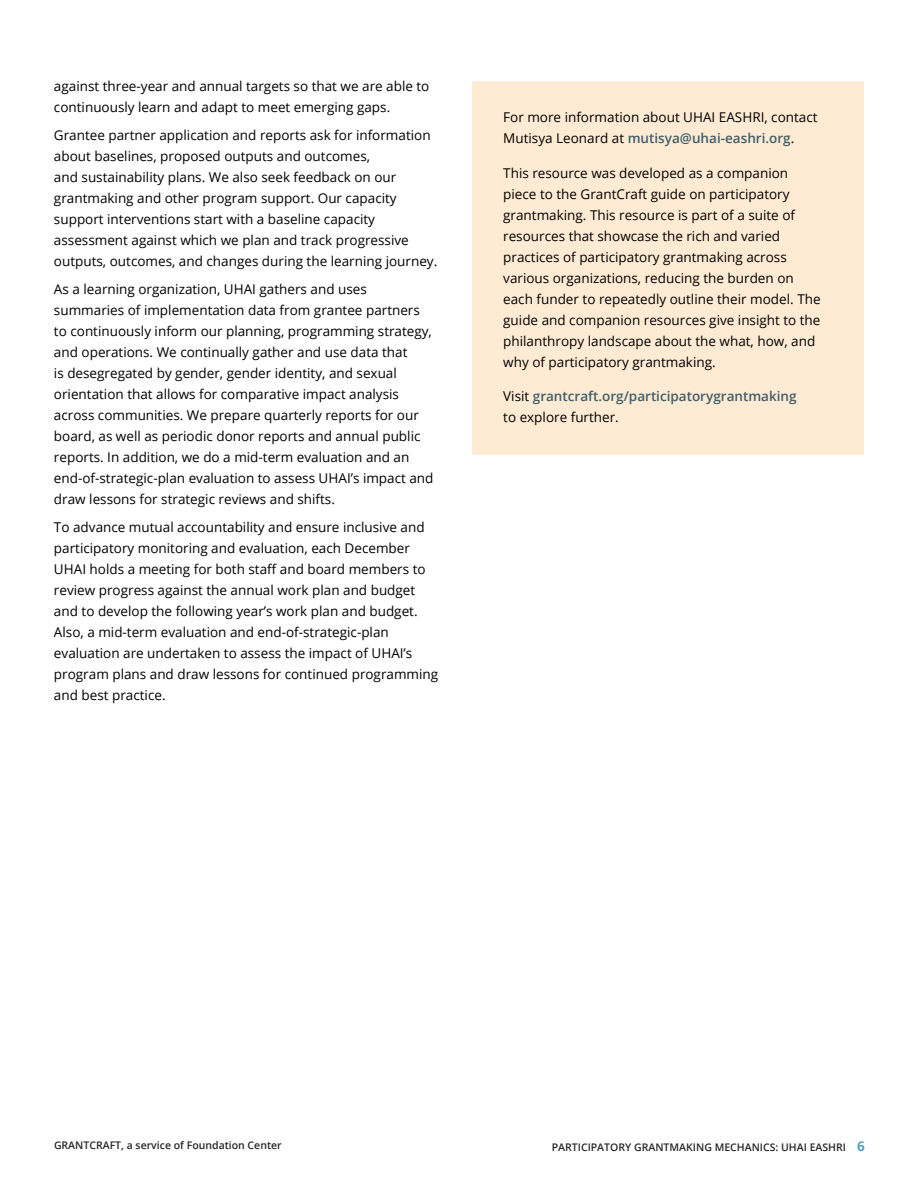
<style>
.page{position:relative;width:918px;height:1188px;background:#fff}
.page>*{position:absolute;margin:0;border:0;box-sizing:border-box;transform-origin:0 0}
.t1{font:13.5px/21px "Open Sans";color:#000}
.t2{font:600 13.5px/21px "Open Sans";color:#3f5e68}
.t3{font:600 10.5px "Open Sans";color:#262626}
.s1{font-weight:600;color:#3f5e68}
.s2{font-weight:400;color:#000}
.s3{font-weight:700;font-size:13.5px;color:#599fc3}
</style>
<div class="page">
<div style="left:472px;top:81px;width:392px;height:374px;background:#ffebd4"></div>
<p class="t1" style="left:54px;top:76px;width:377px">against three-year and annual targets so that we are able to continuously learn and adapt to meet emerging gaps.</p>
<p class="t1" style="left:54px;top:124px;width:385px">Grantee partner application and reports ask for information about baselines, proposed outputs and outcomes,<br>and sustainability plans. We also seek feedback on our grantmaking and other program support. Our capacity support interventions start with a baseline capacity assessment against which we plan and track progressive outputs, outcomes, and changes during the learning journey.</p>
<p class="t1" style="left:54px;top:278px;width:381px">As a learning organization, UHAI gathers and uses summaries of implementation data from grantee partners to continuously inform our planning, programming strategy, and operations. We continually gather and use data that<br>is desegregated by gender, gender identity, and sexual orientation that allows for comparative impact analysis across communities. We prepare quarterly reports for our board, as well as periodic donor reports and annual public reports. In addition, we do a mid-term evaluation and an end-of-strategic-plan evaluation to assess UHAI’s impact and draw lessons for strategic reviews and shifts.</p>
<p class="t1" style="left:54px;top:516px;width:386px">To advance mutual accountability and ensure inclusive and participatory monitoring and evaluation, each December UHAI holds a meeting for both staff and board members to review progress against the annual work plan and budget and to develop the following year’s work plan and budget.<br>Also, a mid-term evaluation and end-of-strategic-plan evaluation are undertaken to assess the impact of UHAI’s program plans and draw lessons for continued programming and best practice.</p>
<p class="t1" style="left:503px;top:106px;width:316px">For more information about UHAI EASHRI, contact<br>Mutisya Leonard at <span class="s1">mutisya@uhai-eashri.org</span>.</p>
<p class="t1" style="left:503px;top:162px;width:319px">This resource was developed as a companion piece to the GrantCraft guide on participatory grantmaking. This resource is part of a suite of resources that showcase the rich and varied practices of participatory grantmaking across various organizations, reducing the burden on each funder to repeatedly outline their model. The guide and companion resources give insight to the philanthropy landscape about the what, how, and why of participatory grantmaking.</p>
<p class="t2" style="left:503px;top:385px;width:295px"><span class="s2">Visit</span> grantcraft.org/participatorygrantmaking <span class="s2">to explore further.</span></p>
<p class="t3" style="left:54px;top:1138px;width:229px">GRANTCRAFT, a service of Foundation Center</p>
<p class="t3" style="left:552px;top:1140px;width:314px">PARTICIPATORY GRANTMAKING MECHANICS: UHAI EASHRI <span class="s3">6</span></p>
</div>
